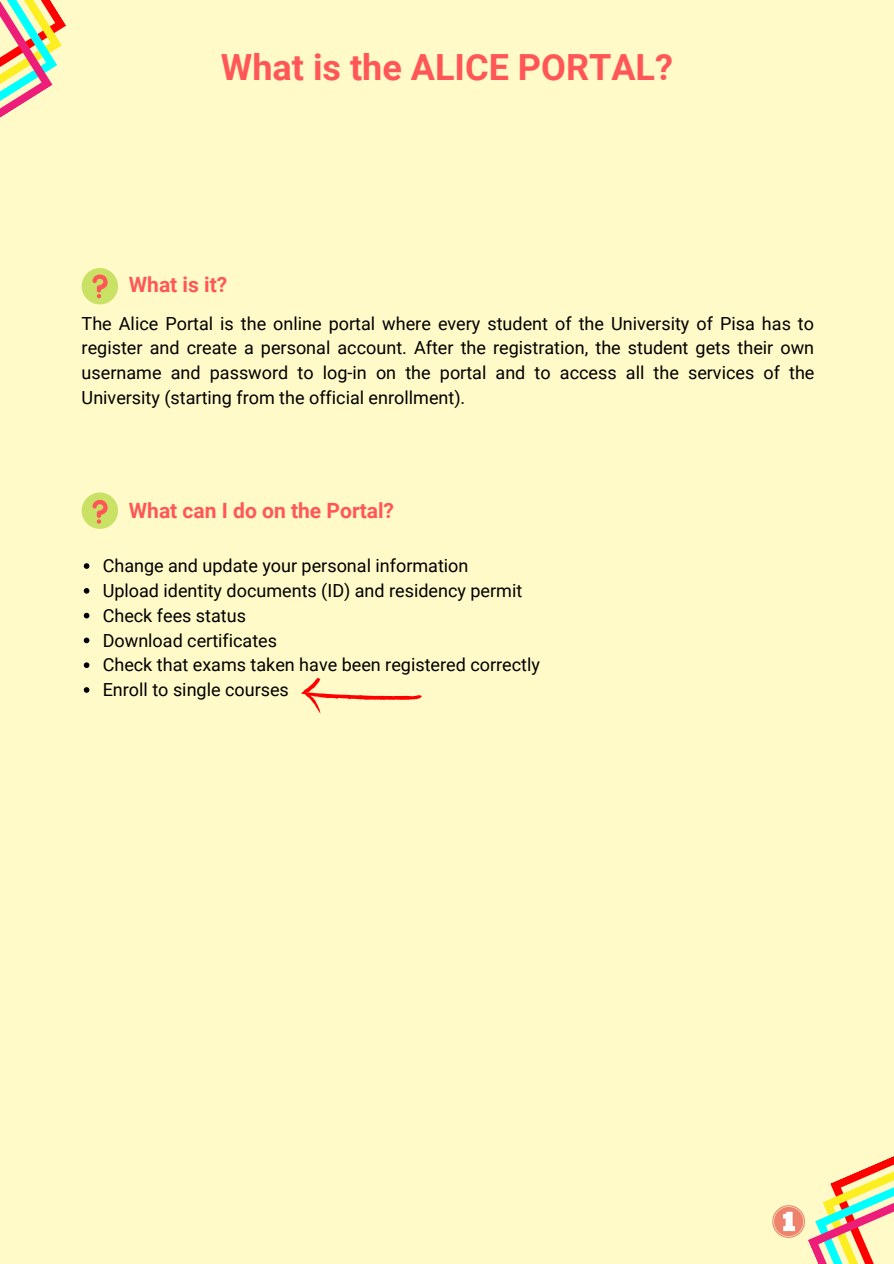
<style>
.page{position:relative;width:894px;height:1264px;background:#fff}
.page>*{position:absolute;margin:0;border:0;box-sizing:border-box;transform-origin:0 0}
.t1{font:700 36px "Roboto";color:#ff5757}
.t2{font:700 21px "Roboto";color:#ff5757}
.t3{font:18px/24.8px "Roboto";color:#000;text-align:justify}
</style>
<div class="page">
<div style="left:0;top:0;width:893px;height:1263px;background:#fffac7"></div>
<svg style="left:0;top:0;width:66px;height:118px"></svg>
<div style="left:82px;top:268px;width:36px;height:36px;background:#c9e265;border-radius:50%"></div>
<svg style="left:92px;top:274px;width:16px;height:24px"></svg>
<div style="left:82px;top:492px;width:36px;height:37px;background:#c9e265;border-radius:50%"></div>
<svg style="left:92px;top:500px;width:16px;height:23px"></svg>
<svg style="left:301px;top:677px;width:121px;height:36px"></svg>
<svg style="left:772px;top:1156px;width:121px;height:107px"></svg>
<svg style="left:84px;top:563px;width:5px;height:6px"></svg>
<svg style="left:84px;top:588px;width:5px;height:5px"></svg>
<svg style="left:84px;top:613px;width:5px;height:5px"></svg>
<svg style="left:84px;top:637px;width:5px;height:6px"></svg>
<svg style="left:84px;top:662px;width:5px;height:6px"></svg>
<svg style="left:84px;top:687px;width:5px;height:5px"></svg>
<p class="t1" style="left:221px;top:47px;width:453px">What is the ALICE PORTAL?</p>
<p class="t2" style="left:129px;top:273px;width:100px">What is it?</p>
<p class="t3" style="left:82px;top:311px;width:734px">The Alice Portal is the online portal where every student of the University of Pisa has to register and create a personal account. After the registration, the student gets their own username and password to log-in on the portal and to access all the services of the University (starting from the official enrollment).</p>
<p class="t2" style="left:129px;top:498px;width:266px">What can I do on the Portal?</p>
<p class="t3" style="left:103px;top:553px;width:367px">Change and update your personal information</p>
<p class="t3" style="left:103px;top:578px;width:421px">Upload identity documents (ID) and residency permit</p>
<p class="t3" style="left:103px;top:603px;width:145px">Check fees status</p>
<p class="t3" style="left:103px;top:628px;width:176px">Download certificates</p>
<p class="t3" style="left:103px;top:653px;width:438px">Check that exams taken have been registered correctly</p>
<p class="t3" style="left:103px;top:677px;width:188px">Enroll to single courses</p>
</div>
